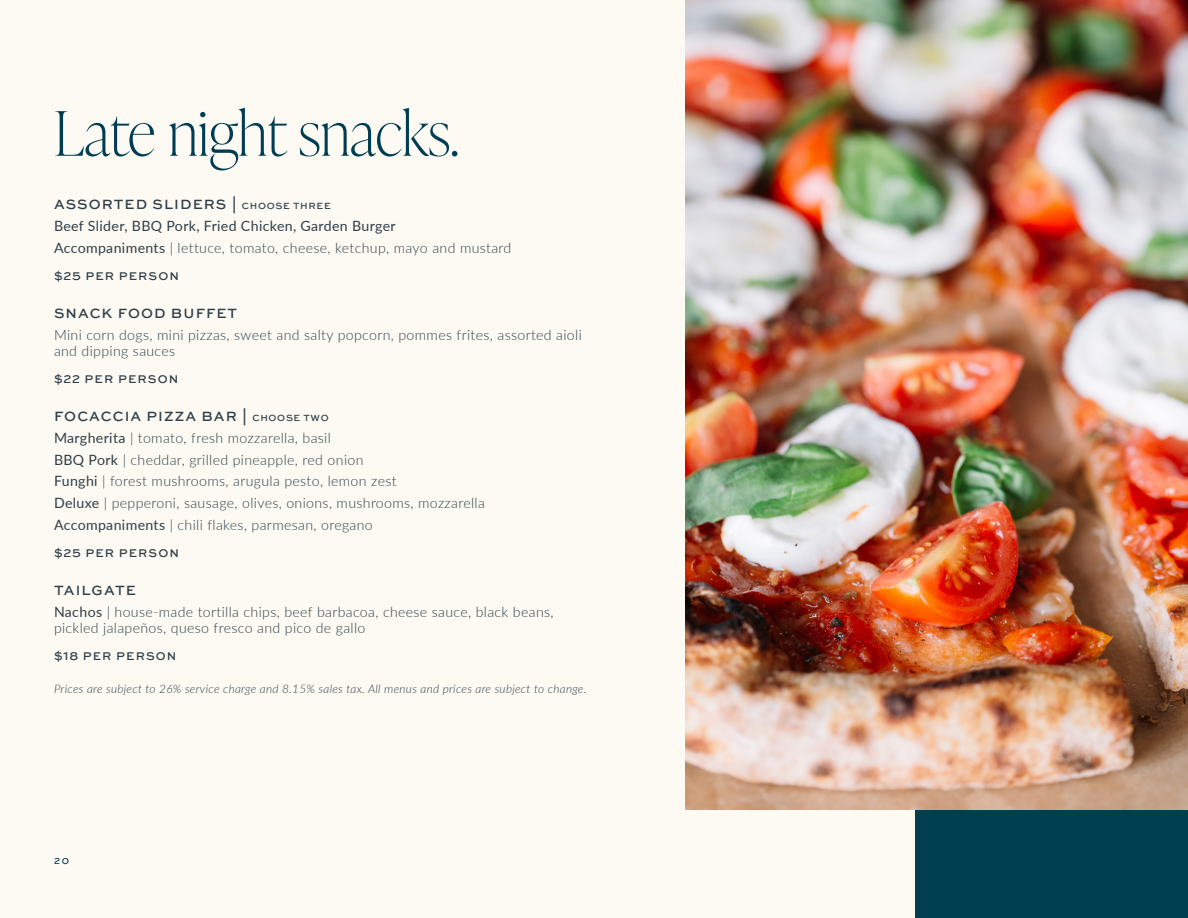
<style>
.page{position:relative;width:1188px;height:918px;background:#fcfaf2}
.page>*{position:absolute;margin:0;border:0;box-sizing:border-box;transform-origin:0 0}
._1_-_Medium_-_interior_header{font:100 61.35px "Ivy Presto Display";color:#003d52}
._4_-_Body_copy{font:300 14.1px/16.5px "Lato";letter-spacing:.025em;color:#303f49}
._4_-_Body_copy-2{font:500 14.1px "Sweet Sans Pro";letter-spacing:.075em;color:#303f49}
._4_-_Body_copy-3{font:14.1px "Lato";letter-spacing:.025em;color:#303f49}
._4_-_Body_copy-4{font:italic 300 11.85px "Lato";letter-spacing:.025em;color:#303f49}
._4_-_Body_copy-5{font:500 11.85px "Sweet Sans Pro";letter-spacing:.095em;color:#303f49}
.t1{font:500 9px "Sweet Sans Pro";color:#003e52}
.s1{font-size:9.45px}
.s2{font-weight:400}
</style>
<div class="page">
<div style="left:915px;top:0;width:273px;height:918px;background:#003e52"></div>
<img style="left:685px;top:0;width:503px;height:810px">
<p class="_1_-_Medium_-_interior_header" style="left:54px;top:90px;width:407px">Late night snacks.</p>
<p class="_4_-_Body_copy-2" style="left:54px;top:194px;width:278px">ASSORTED SLIDERS | <span class="s1">CHOOSE THREE</span></p>
<p class="_4_-_Body_copy-3" style="left:54px;top:216px;width:343px">Beef Slider, BBQ Pork, Fried Chicken, Garden Burger</p>
<p class="_4_-_Body_copy" style="left:54px;top:239px;width:459px"><span class="s2">Accompaniments</span> | lettuce, tomato, cheese, ketchup, mayo and mustard</p>
<p class="_4_-_Body_copy-5" style="left:54px;top:267px;width:127px">$25 PER PERSON</p>
<p class="_4_-_Body_copy-2" style="left:54px;top:303px;width:185px">SNACK FOOD BUFFET</p>
<p class="_4_-_Body_copy" style="left:54px;top:326px;width:529px">Mini corn dogs, mini pizzas, sweet and salty popcorn, pommes frites, assorted aioli and dipping sauces</p>
<p class="_4_-_Body_copy-5" style="left:54px;top:371px;width:126px">$22 PER PERSON</p>
<p class="_4_-_Body_copy-2" style="left:54px;top:406px;width:276px">FOCACCIA PIZZA BAR | <span class="s1">CHOOSE TWO</span></p>
<p class="_4_-_Body_copy" style="left:54px;top:429px;width:278px"><span class="s2">Margherita</span> | tomato, fresh mozzarella, basil</p>
<p class="_4_-_Body_copy" style="left:54px;top:451px;width:311px"><span class="s2">BBQ Pork</span> | cheddar, grilled pineapple, red onion</p>
<p class="_4_-_Body_copy" style="left:54px;top:473px;width:344px"><span class="s2">Funghi</span> | forest mushrooms, arugula pesto, lemon zest</p>
<p class="_4_-_Body_copy" style="left:54px;top:494px;width:432px"><span class="s2">Deluxe</span> | pepperoni, sausage, olives, onions, mushrooms, mozzarella</p>
<p class="_4_-_Body_copy" style="left:54px;top:516px;width:320px"><span class="s2">Accompaniments</span> | chili flakes, parmesan, oregano</p>
<p class="_4_-_Body_copy-5" style="left:54px;top:544px;width:127px">$25 PER PERSON</p>
<p class="_4_-_Body_copy-2" style="left:54px;top:580px;width:83px">TAILGATE</p>
<p class="_4_-_Body_copy" style="left:54px;top:603px;width:501px"><span class="s2">Nachos</span> | house-made tortilla chips, beef barbacoa, cheese sauce, black beans, pickled jalapeños, queso fresco and pico de gallo</p>
<p class="_4_-_Body_copy-5" style="left:54px;top:648px;width:124px">$18 PER PERSON</p>
<p class="_4_-_Body_copy-4" style="left:54px;top:681px;width:534px">Prices are subject to 26% service charge and 8.15% sales tax. All menus and prices are subject to change.</p>
<p class="t1" style="left:54px;top:854px;width:17px">20</p>
</div>
